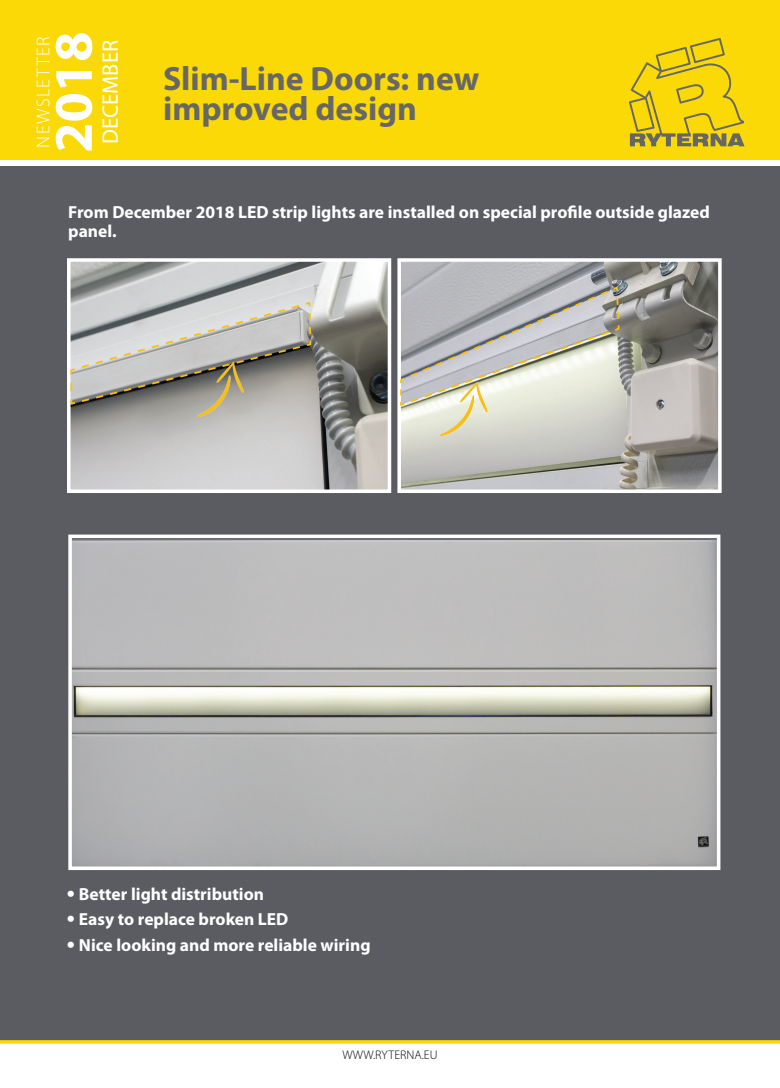
<style>
.page{position:relative;width:780px;height:1088px;background:#fff}
.page>*{position:absolute;margin:0;border:0;box-sizing:border-box;transform-origin:0 0}
.t1{font:700 54.62px "Myriad Pro";color:#fff}
.t2{font:700 33.75px/30px "Myriad Pro";color:#666766}
.t3{font:22.5px "Myriad Pro";color:#fff}
.t4{font:300 18.75px "Myriad Pro";letter-spacing:.07em;color:#fff}
.t5{font:700 17.5px/18.8px "Myriad Pro";color:#fff}
.t6{font:300 12.5px "Myriad Pro";color:#040503}
.s1{font-family:"Helvetica Neue LT Pro";font-weight:100;font-stretch:expanded}
</style>
<div class="page">
<div style="left:0;top:167px;width:780px;height:875px;background:#5a5c62"></div>
<div style="left:0;top:0;width:780px;height:159px;background:#fad906"></div>
<svg style="left:629px;top:38px;width:115px;height:108px"></svg>
<svg style="left:0;top:1040px;width:780px;height:4px;fill:#fad90c"></svg>
<img style="left:72px;top:263px;width:314px;height:225px">
<div style="left:67px;top:258px;width:324px;height:235px;border:4px solid #fff"></div>
<img style="left:402px;top:263px;width:314px;height:225px">
<div style="left:397px;top:258px;width:324px;height:235px;border:4px solid #fff"></div>
<img style="left:197px;top:406px;width:49px;height:10px">
<img style="left:441px;top:407px;width:48px;height:29px">
<img style="left:73px;top:539px;width:642px;height:326px">
<div style="left:68px;top:534px;width:652px;height:336px;border:4px solid #fff"></div>
<svg style="left:69px;top:300px;width:243px;height:106px"></svg>
<svg style="left:399px;top:285px;width:221px;height:122px"></svg>
<h1 class="t1" style="left:38px;top:153px;width:123px;rotate:-90deg">2018</h1>
<p class="t3" style="left:96px;top:144px;width:105px;rotate:-90deg">DECEMBER</p>
<p class="t4" style="left:32px;top:148px;width:112px;rotate:-90deg">NEWSLETTER</p>
<h2 class="t2" style="left:163px;top:62px;width:318px">Slim-Line Doors: new improved design</h2>
<p class="t5" style="left:68px;top:202px;width:643px">From December 2018 LED strip lights are installed on special profile outside glazed panel.</p>
<p class="t5" style="left:67px;top:884px;width:199px"><span class="s1">•</span> Better light distribution</p>
<p class="t5" style="left:67px;top:909px;width:223px"><span class="s1">•</span> Easy to replace broken LED</p>
<p class="t5" style="left:67px;top:935px;width:305px"><span class="s1">•</span> Nice looking and more reliable wiring</p>
<p class="t6" style="left:342px;top:1048px;width:97px">WWW.RYTERNA.EU</p>
</div>
